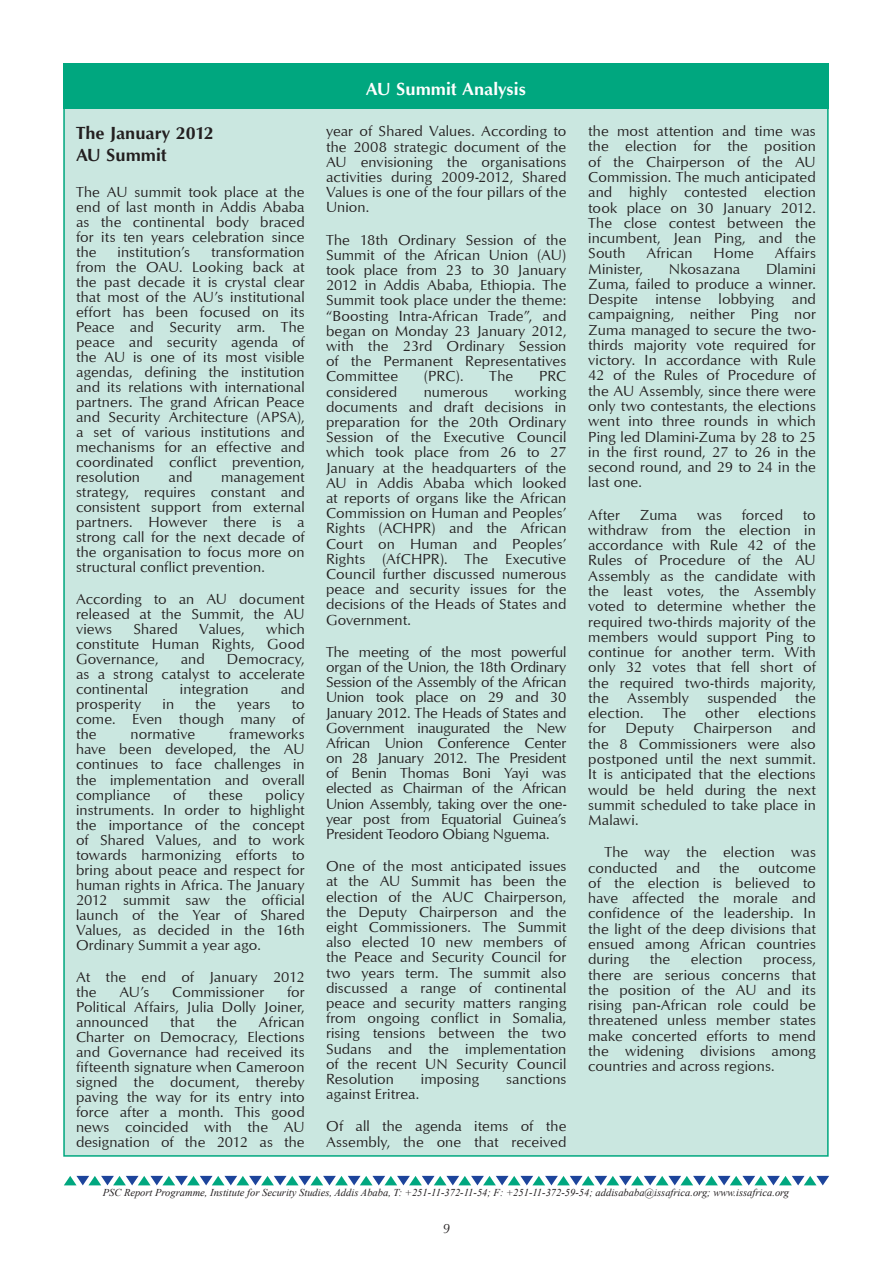
<style>
.page{position:relative;width:893px;height:1263px;background:#fff}
.page>*{position:absolute;margin:0;border:0;box-sizing:border-box;transform-origin:0 0}
.t1{font:700 18px/21.6px "Optimum";letter-spacing:-.005em;color:#231f20}
.t2{font:700 18px "Optimum";color:#fff}
.t3{font:15px/15px "Optimum";letter-spacing:.005em;color:#231f20;text-align:justify}
.t4{font:italic 13.5px "Optimum";color:#231f20}
.t5{font:italic 10.5px "Times New Roman";color:#231f20}
</style>
<div class="page">
<svg style="left:64px;top:1176px;width:765px;height:9px"></svg>
<div style="left:63px;top:64px;width:766px;height:1093px;background:#cae7e0;border:2px solid #00a77f"></div>
<div style="left:63px;top:64px;width:766px;height:45px;background:#00a77f"></div>
<p class="t1" style="left:76px;top:122px;width:139px">The January 2012<br>AU Summit</p>
<p class="t3" style="left:76px;top:184px;width:230px">The AU summit took place at the end of last month in Addis Ababa as the continental body braced for its ten years celebration since the</p>
<p class="t3" style="left:76px;top:244px;width:230px;text-indent:135px">transformation from the OAU. Looking back at the past decade it is crystal clear that most of the AU’s institutional effort has been focused on its Peace and Security arm. The peace and security agenda of the AU is one of its most visible agendas, defining the institution and its relations with international partners. The grand African Peace and Security Architecture (APSA), a set of various institutions and mechanisms for an effective and coordinated conflict prevention, resolution</p>
<p class="t3" style="left:117px;top:244px;width:74px">institution’s</p>
<p class="t3" style="left:169px;top:469px;width:26px">and</p>
<p class="t3" style="left:76px;top:469px;width:230px;text-indent:145px">management strategy, requires constant and consistent support from external partners. However there is a strong call for the next decade of the organisation to focus more on structural conflict prevention.</p>
<p class="t3" style="left:76px;top:591px;width:230px">According to an AU document released at the Summit, the AU views</p>
<p class="t3" style="left:76px;top:621px;width:230px;text-indent:190px">which constitute Human Rights, Good Governance,</p>
<p class="t3" style="left:133px;top:621px;width:46px">Shared</p>
<p class="t3" style="left:199px;top:621px;width:47px">Values,</p>
<p class="t3" style="left:181px;top:651px;width:26px">and</p>
<p class="t3" style="left:76px;top:651px;width:230px;text-indent:151px">Democracy, as a strong catalyst to accelerate continental</p>
<p class="t3" style="left:180px;top:681px;width:70px">integration</p>
<p class="t3" style="left:281px;top:681px;width:26px">and</p>
<p class="t3" style="left:76px;top:696px;width:67px">prosperity</p>
<p class="t3" style="left:162px;top:696px;width:13px">in</p>
<p class="t3" style="left:195px;top:696px;width:22px">the</p>
<p class="t3" style="left:237px;top:696px;width:35px">years</p>
<p class="t3" style="left:76px;top:696px;width:230px;text-indent:216px">to come. Even though many of the</p>
<p class="t3" style="left:76px;top:726px;width:230px;text-indent:153px">frameworks have been developed, the AU continues to face challenges in the implementation and overall compliance</p>
<p class="t3" style="left:131px;top:726px;width:66px">normative</p>
<p class="t3" style="left:173px;top:786px;width:14px">of</p>
<p class="t3" style="left:208px;top:786px;width:36px">these</p>
<p class="t3" style="left:76px;top:786px;width:230px;text-indent:190px">policy instruments. In order to highlight the importance of the concept of Shared Values, and to work towards harmonizing efforts to bring about peace and respect for human rights in Africa. The January 2012 summit saw the official launch of the Year of Shared Values, as decided in the 16th Ordinary Summit a year ago.</p>
<p class="t3" style="left:76px;top:969px;width:230px">At the end of January 2012 the</p>
<p class="t3" style="left:76px;top:984px;width:230px;text-indent:211px">for Political Affairs, Julia Dolly Joiner, announced</p>
<p class="t3" style="left:119px;top:984px;width:32px">AU’s</p>
<p class="t3" style="left:172px;top:984px;width:94px">Commissioner</p>
<p class="t3" style="left:76px;top:1014px;width:230px;text-indent:183px">African Charter on Democracy, Elections and Governance had received its fifteenth signature when Cameroon signed the document, thereby paving the way for its entry into force after a month. This good news coincided with the AU designation of the 2012 as the</p>
<p class="t3" style="left:170px;top:1014px;width:26px">that</p>
<p class="t3" style="left:216px;top:1014px;width:22px">the</p>
<p class="t2" style="left:366px;top:78px;width:161px">AU Summit Analysis</p>
<p class="t3" style="left:326px;top:123px;width:242px">year of Shared Values. According to the 2008 strategic document of the AU envisioning the organisations activities during 2009-2012, Shared Values is one of the four pillars of the Union.</p>
<p class="t3" style="left:326px;top:231px;width:242px">The 18th Ordinary Session of the Summit of the African Union (AU) took place from 23 to 30 January 2012 in Addis Ababa, Ethiopia. The Summit took place under the theme: “Boosting Intra-African Trade”, and began on Monday 23 January 2012, with the 23rd Ordinary Session of the Permanent Representatives Committee</p>
<p class="t3" style="left:424px;top:368px;width:41px">(PRC).</p>
<p class="t3" style="left:489px;top:368px;width:25px">The</p>
<p class="t3" style="left:539px;top:368px;width:29px">PRC</p>
<p class="t3" style="left:326px;top:383px;width:242px;text-indent:189px">working documents and draft decisions in preparation for the 20th Ordinary Session of the Executive Council which took place from 26 to 27<br>January at the headquarters of the AU in Addis Ababa which looked at reports of organs like the African Commission on Human and Peoples’ Rights (ACHPR) and the African Court on Human and Peoples’ Rights (AfCHPR). The Executive Council further discussed numerous peace and security issues for the decisions of the Heads of States and Government.</p>
<p class="t3" style="left:326px;top:644px;width:242px">The meeting of the most powerful organ of the Union, the 18th Ordinary Session of the Assembly of the African Union took place on 29 and 30<br>January 2012. The Heads of States and Government inaugurated the New African Union Conference Center on 28 January 2012. The President of Benin Thomas Boni Yayi was elected as Chairman of the African Union Assembly, taking over the one&shy;year post from Equatorial Guinea’s President Teodoro Obiang Nguema.</p>
<p class="t3" style="left:326px;top:858px;width:242px">One of the most anticipated issues at the AU Summit has been the election of the AUC Chairperson, the Deputy Chairperson and the eight Commissioners. The Summit also elected 10 new members of the Peace and Security Council for two years term. The summit also discussed a range of continental peace and security matters ranging from ongoing conflict in Somalia, rising tensions between the two Sudans and the implementation of the recent UN Security Council Resolution</p>
<p class="t3" style="left:326px;top:383px;width:73px">considered</p>
<p class="t3" style="left:424px;top:383px;width:66px">numerous</p>
<p class="t3" style="left:421px;top:1071px;width:60px">imposing</p>
<p class="t3" style="left:506px;top:1071px;width:62px">sanctions</p>
<p class="t3" style="left:326px;top:1077px;width:242px;line-height:32.2px">against Eritrea.<br>Of all the agenda items of the</p>
<p class="t3" style="left:326px;top:1133px;width:242px">Assembly, the one that received</p>
<p class="t3" style="left:588px;top:123px;width:229px">the most attention and time was the election for the position of the Chairperson of the AU Commission. The much anticipated and highly contested election took place on 30 January 2012.<br>The close contest between the incumbent, Jean Ping, and the South</p>
<p class="t3" style="left:646px;top:245px;width:48px">African</p>
<p class="t3" style="left:714px;top:245px;width:42px">Home</p>
<p class="t3" style="left:775px;top:245px;width:42px">Affairs</p>
<p class="t3" style="left:588px;top:260px;width:229px;text-indent:178px">Dlamini Zuma, failed to produce a winner.<br>Despite intense lobbying and campaigning, neither Ping nor Zuma managed to secure the two&shy;thirds majority vote required for victory. In accordance with Rule 42 of the Rules of Procedure of the AU Assembly, since there were only two contestants, the elections went into three rounds in which Ping led Dlamini-Zuma by 28 to 25 in the first round, 27 to 26 in the second round, and 29 to 24 in the last one.</p>
<p class="t3" style="left:588px;top:507px;width:33px">After</p>
<p class="t3" style="left:640px;top:507px;width:39px">Zuma</p>
<p class="t3" style="left:697px;top:507px;width:26px">was</p>
<p class="t3" style="left:742px;top:507px;width:43px">forced</p>
<p class="t3" style="left:588px;top:261px;width:56px">Minister,</p>
<p class="t3" style="left:669px;top:261px;width:73px">Nkosazana</p>
<p class="t3" style="left:588px;top:506px;width:229px;text-indent:215px">to withdraw from the election in accordance with Rule 42 of the Rules of Procedure of the AU Assembly as the candidate with the least votes, the Assembly voted to determine whether the required two-thirds majority of the members would support Ping to continue for another term. With only 32 votes that fell short of the required two-thirds majority, the Assembly suspended the election.</p>
<p class="t3" style="left:662px;top:705px;width:25px">The</p>
<p class="t3" style="left:705px;top:705px;width:36px">other</p>
<p class="t3" style="left:758px;top:705px;width:59px">elections</p>
<p class="t3" style="left:588px;top:720px;width:19px">for</p>
<p class="t3" style="left:625px;top:720px;width:50px">Deputy</p>
<p class="t3" style="left:693px;top:720px;width:80px">Chairperson</p>
<p class="t3" style="left:588px;top:720px;width:229px;text-indent:204px">and the 8 Commissioners were also postponed until the next summit.<br>It is anticipated that the elections would be held during the next summit scheduled to take place in Malawi.</p>
<p class="t3" style="left:588px;top:844px;width:229px;text-indent:16px">The way the election was conducted</p>
<p class="t3" style="left:676px;top:860px;width:26px">and</p>
<p class="t3" style="left:719px;top:860px;width:22px">the</p>
<p class="t3" style="left:588px;top:859px;width:229px;text-indent:170px">outcome of the election is believed to have affected the morale and confidence of the leadership. In the light of the deep divisions that ensued among African countries during</p>
<p class="t3" style="left:650px;top:951px;width:22px">the</p>
<p class="t3" style="left:691px;top:951px;width:53px">election</p>
<p class="t3" style="left:588px;top:951px;width:229px;text-indent:175px">process, there are serious concerns that the position of the AU and its rising pan-African role could be threatened unless member states make concerted efforts to mend the widening divisions among countries and across regions.</p>
<p class="t5" style="left:103px;top:1185px;width:688px">PSC Report Programme, Institute for Security Studies, Addis Ababa, T: +251-11-372-11-54; F: +251-11-372-59-54; addisababa@issafrica.org; www.issafrica.org</p>
<p class="t4" style="left:443px;top:1221px;width:9px">9</p>
</div>
